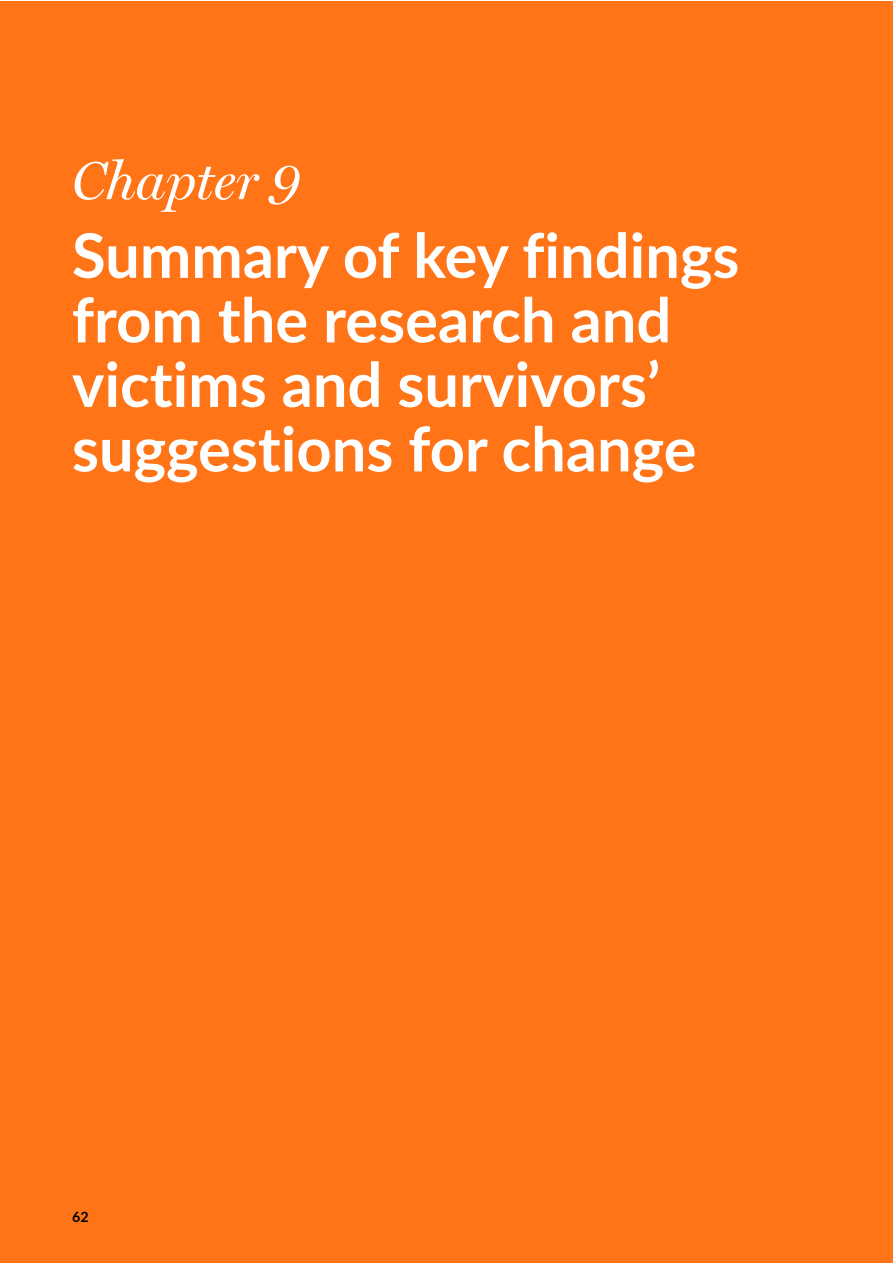
<style>
.page{position:relative;width:893px;height:1263px;background:#fff}
.page>*{position:absolute;margin:0;border:0;box-sizing:border-box;transform-origin:0 0}
.t1{font:700 61.5px/64.5px "Lato";color:#fff}
.t2{font:italic 54px "Miller Display";color:#fff}
.t3{font:700 14.25px "Lato";color:#000}
</style>
<div class="page">
<div style="left:0;top:1px;width:893px;height:1262px;background:#ff7417"></div>
<h1 class="t2" style="left:72px;top:149px;width:230px">Chapter 9</h1>
<h1 class="t1" style="left:72px;top:221px;width:669px">Summary of key findings from the research and victims and survivors’ suggestions for change</h1>
<p class="t3" style="left:72px;top:1206px;width:18px">62</p>
</div>
